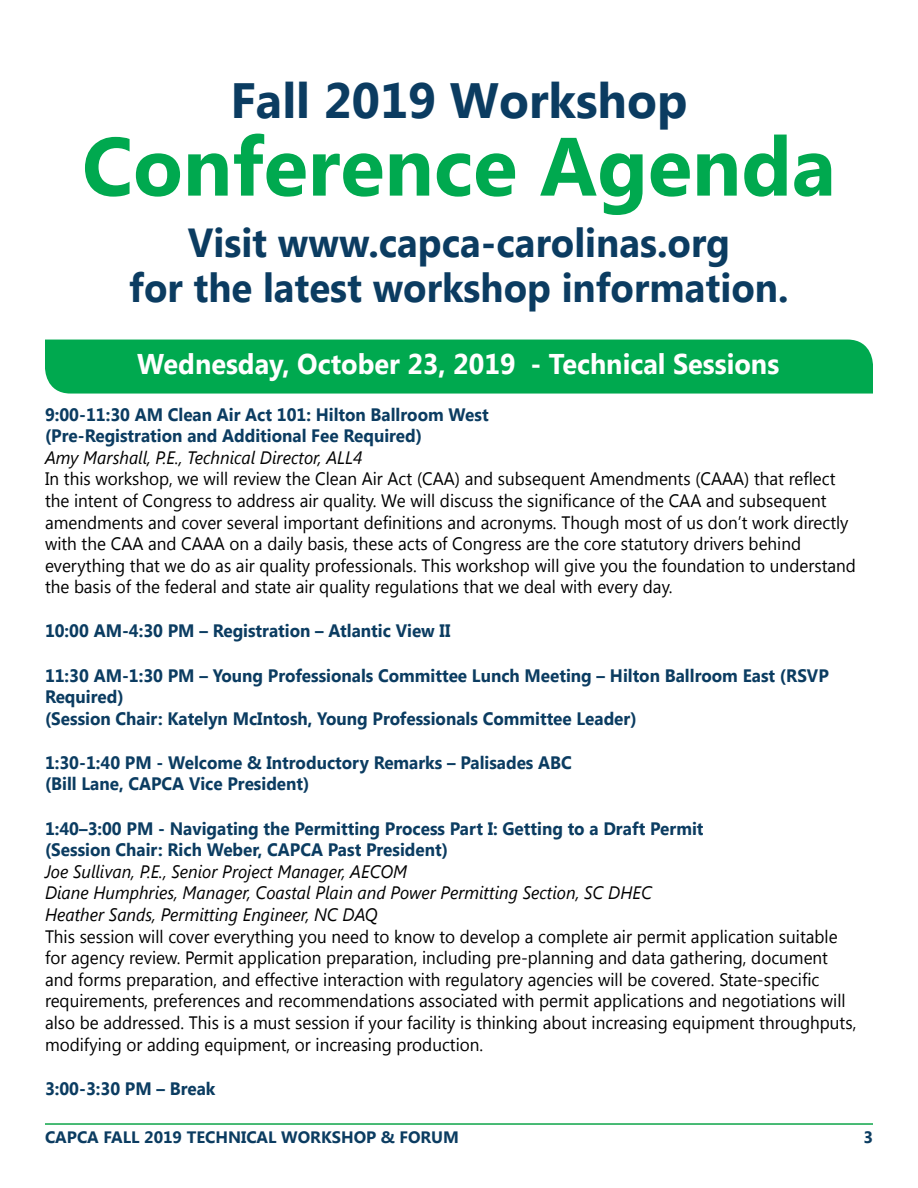
<style>
.page{position:relative;width:918px;height:1188px;background:#fff}
.page>*{position:absolute;margin:0;border:0;box-sizing:border-box;transform-origin:0 0}
.t1{font:700 82.5px "Segoe UI";color:#00a94f}
.t2{font:700 49.5px "Segoe UI";color:#0b3c61}
.t3{font:700 40.5px/45px "Segoe UI";color:#0b3c61;text-align:center;scale:.95 1}
.t4{font:700 28.5px "Segoe UI";color:#fff;scale:.95 1}
.t5{font:18px/21.6px "Segoe UI";color:#000;scale:.95 1}
.t6{font:700 18px/21.6px "Segoe UI";color:#0b3c61;scale:.95 1}
.t7{font:italic 18px/21.6px "Segoe UI";color:#000;scale:.95 1}
.t8{font:700 16.5px "Segoe UI";color:#0b3c61}
</style>
<div class="page">
<hr style="left:45px;top:1123px;width:828px;height:2px;background:#45b972">
<div style="left:45px;top:340px;width:828px;height:54px;background:#00a94f"></div>
<h2 class="t2" style="left:230px;top:65px;width:458px">Fall 2019 Workshop</h2>
<h1 class="t1" style="left:82px;top:108px;width:755px">Conference Agenda</h1>
<h3 class="t3" style="left:129px;top:218px;width:696px">Visit www.capca-carolinas.org<br>for the latest workshop information.</h3>
<h3 class="t4" style="left:137px;top:343px;width:677px">Wednesday, October 23, 2019 - Technical Sessions</h3>
<p class="t6" style="left:45px;top:402px;width:469px">9:00-11:30 AM Clean Air Act 101: Hilton Ballroom West (Pre-Registration and Additional Fee Required)</p>
<p class="t7" style="left:45px;top:446px;width:335px">Amy Marshall, P.E., Technical Director, ALL4</p>
<p class="t5" style="left:45px;top:467px;width:855px">In this workshop, we will review the Clean Air Act (CAA) and subsequent Amendments (CAAA) that reflect the intent of Congress to address air quality. We will discuss the significance of the CAA and subsequent amendments and cover several important definitions and acronyms. Though most of us don’t work directly with the CAA and CAAA on a daily basis, these acts of Congress are the core statutory drivers behind everything that we do as air quality professionals. This workshop will give you the foundation to understand the basis of the federal and state air quality regulations that we deal with every day.</p>
<p class="t6" style="left:45px;top:619px;width:428px">10:00 AM-4:30 PM – Registration – Atlantic View II</p>
<p class="t6" style="left:45px;top:663px;width:827px">11:30 AM-1:30 PM – Young Professionals Committee Lunch Meeting – Hilton Ballroom East (RSVP<br>Required)<br>(Session Chair: Katelyn McIntosh, Young Professionals Committee Leader)</p>
<p class="t6" style="left:45px;top:751px;width:556px">1:30-1:40 PM - Welcome &amp; Introductory Remarks – Palisades ABC (Bill Lane, CAPCA Vice President)</p>
<p class="t6" style="left:45px;top:816px;width:695px">1:40–3:00 PM - Navigating the Permitting Process Part I: Getting to a Draft Permit (Session Chair: Rich Weber, CAPCA Past President)</p>
<p class="t7" style="left:45px;top:860px;width:640px">Joe Sullivan, P.E., Senior Project Manager, AECOM<br>Diane Humphries, Manager, Coastal Plain and Power Permitting Section, SC DHEC<br>Heather Sands, Permitting Engineer, NC DAQ</p>
<p class="t5" style="left:45px;top:925px;width:856px">This session will cover everything you need to know to develop a complete air permit application suitable for agency review. Permit application preparation, including pre-planning and data gathering, document and forms preparation, and effective interaction with regulatory agencies will be covered. State-specific requirements, preferences and recommendations associated with permit applications and negotiations will also be addressed. This is a must session if your facility is thinking about increasing equipment throughputs, modifying or adding equipment, or increasing production.</p>
<p class="t6" style="left:45px;top:1076px;width:181px">3:00-3:30 PM – Break</p>
<p class="t8" style="left:45px;top:1125px;width:416px">CAPCA FALL 2019 TECHNICAL WORKSHOP &amp; FORUM</p>
<p class="t8" style="left:864px;top:1125px;width:11px">3</p>
</div>
